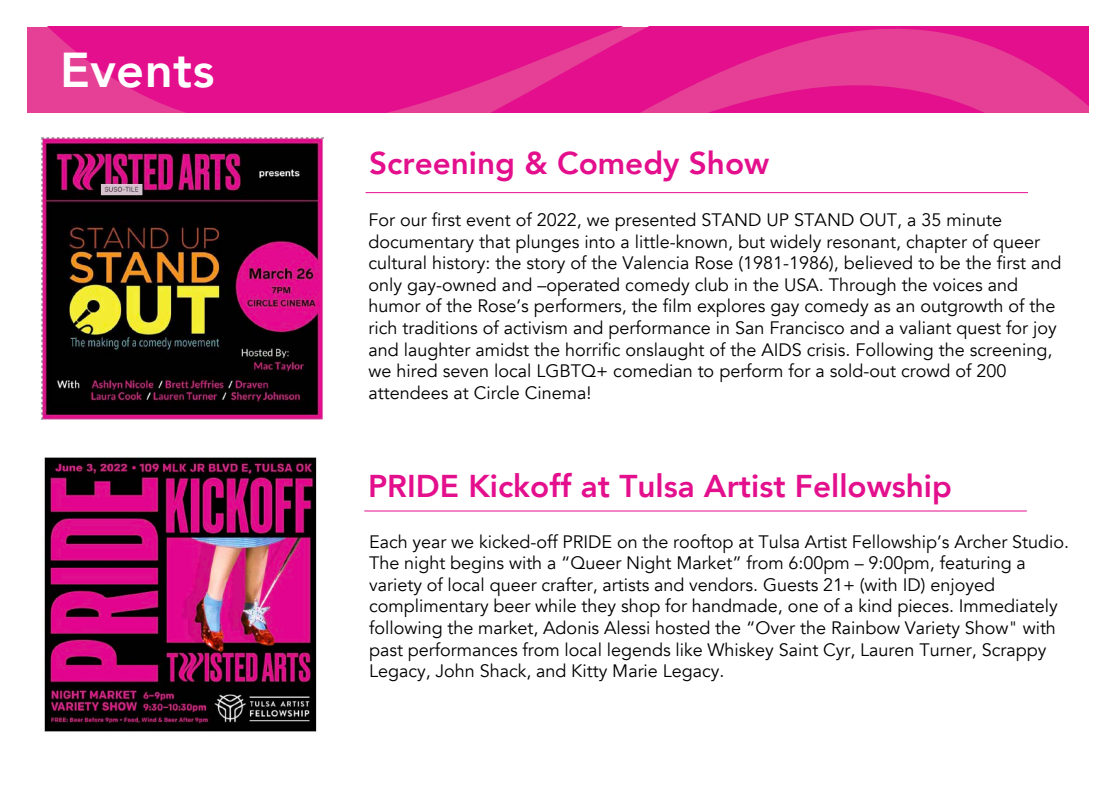
<style>
.page{position:relative;width:1116px;height:810px;background:#fff}
.page>*{position:absolute;margin:0;border:0;box-sizing:border-box;transform-origin:0 0}
.t1{font:800 48.9px "Avenir";letter-spacing:.01em;color:#fff}
.t2{font:800 31.5px "Avenir";color:#e30f8d}
.t3{font:18px/21.6px "Avenir";color:#000}
</style>
<div class="page">
<hr style="left:366px;top:192px;width:662px;height:1px;background:#e30f8d">
<hr style="left:364px;top:511px;width:663px;height:1px;background:#e30f8d">
<svg style="left:27px;top:27px;width:1062px;height:85px;background:#e32090"></svg>
<img style="left:44px;top:457px;width:273px;height:274px">
<img style="left:41px;top:136px;width:283px;height:283px">
<h1 class="t1" style="left:60px;top:32px;width:156px">Events</h1>
<h2 class="t2" style="left:369px;top:138px;width:402px">Screening &amp; Comedy Show</h2>
<p class="t3" style="left:369px;top:209px;width:694px">For our first event of 2022, we presented STAND UP STAND OUT, a 35 minute documentary that plunges into a little-known, but widely resonant, chapter of queer cultural history: the story of the Valencia Rose (1981-1986), believed to be the first and only gay-owned and –operated comedy club in the USA. Through the voices and humor of the Rose’s performers, the film explores gay comedy as an outgrowth of the rich traditions of activism and performance in San Francisco and a valiant quest for joy and laughter amidst the horrific onslaught of the AIDS crisis. Following the screening, we hired seven local LGBTQ+ comedian to perform for a sold-out crowd of 200 attendees at Circle Cinema!</p>
<h2 class="t2" style="left:368px;top:461px;width:585px">PRIDE Kickoff at Tulsa Artist Fellowship</h2>
<p class="t3" style="left:369px;top:531px;width:702px">Each year we kicked-off PRIDE on the rooftop at Tulsa Artist Fellowship’s Archer Studio.<br>The night begins with a “Queer Night Market” from 6:00pm – 9:00pm, featuring a variety of local queer crafter, artists and vendors. Guests 21+ (with ID) enjoyed complimentary beer while they shop for handmade, one of a kind pieces. Immediately following the market, Adonis Alessi hosted the “Over the Rainbow Variety Show" with past performances from local legends like Whiskey Saint Cyr, Lauren Turner, Scrappy Legacy, John Shack, and Kitty Marie Legacy.</p>
</div>
